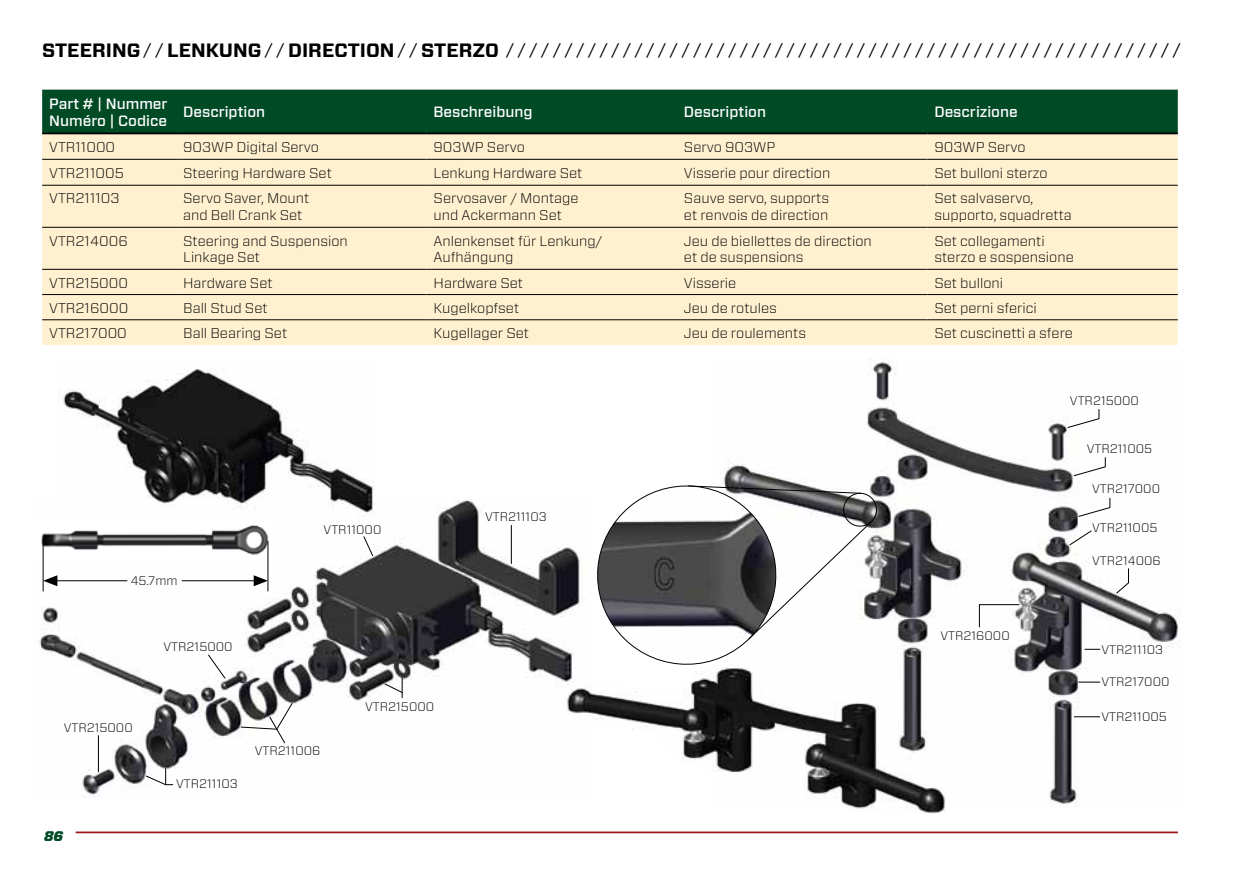
<style>
.page{position:relative;width:1241px;height:874px;background:#fff}
.page>*{position:absolute;margin:0;border:0;box-sizing:border-box;transform-origin:0 0}
.t1{font:700 19.25px "Forza";color:#000}
.t2{font:16.62px "Forza";color:#000}
.t3{font:500 14.88px/17.8px "Forza";color:#fff}
.t4{font:300 14px/16.8px "Forza";color:#000}
.t5{font:italic 900 14px "Forza";color:#004a26}
.t6{font:300 12.25px "Forza";color:#000}
.s1{font-weight:400;font-size:16.62px}
</style>
<div class="page">
<hr style="left:76px;top:831px;width:1101px;height:1px;background:#9c171a">
<img style="left:39px;top:500px;width:546px;height:295px">
<svg style="left:208px;top:654px;width:17px;height:24px"></svg>
<hr style="left:98px;top:735px;width:1px;height:36px;background:#000">
<svg style="left:146px;top:768px;width:27px;height:16px"></svg>
<svg style="left:240px;top:702px;width:53px;height:41px"></svg>
<svg style="left:384px;top:678px;width:19px;height:19px"></svg>
<svg style="left:363px;top:536px;width:10px;height:20px"></svg>
<hr style="left:511px;top:525px;width:1px;height:38px;background:#000">
<img style="left:58px;top:369px;width:316px;height:147px">
<img style="left:39px;top:520px;width:233px;height:38px">
<hr style="left:267px;top:541px;width:1px;height:49px;background:#000">
<hr style="left:43px;top:541px;width:1px;height:49px;background:#000">
<hr style="left:182px;top:580px;width:81px;height:1px;background:#000">
<svg style="left:254px;top:575px;width:14px;height:11px"></svg>
<svg style="left:43px;top:575px;width:14px;height:11px"></svg>
<hr style="left:49px;top:580px;width:78px;height:1px;background:#000">
<div style="left:42px;top:90px;width:1135px;height:42px;background:#004a26"></div>
<div style="left:42px;top:134px;width:1135px;height:211px;background:#fff1d0"></div>
<hr style="left:42px;top:132px;width:134px;height:2px;background:#000">
<hr style="left:176px;top:132px;width:250px;height:2px;background:#000">
<hr style="left:426px;top:132px;width:251px;height:2px;background:#000">
<hr style="left:677px;top:132px;width:250px;height:2px;background:#000">
<hr style="left:927px;top:132px;width:250px;height:2px;background:#000">
<hr style="left:42px;top:159px;width:134px;height:1px;background:#000">
<hr style="left:176px;top:159px;width:250px;height:1px;background:#000">
<hr style="left:426px;top:159px;width:251px;height:1px;background:#000">
<hr style="left:677px;top:159px;width:250px;height:1px;background:#000">
<hr style="left:927px;top:159px;width:250px;height:1px;background:#000">
<hr style="left:42px;top:185px;width:134px;height:1px;background:#000">
<hr style="left:176px;top:185px;width:250px;height:1px;background:#000">
<hr style="left:426px;top:185px;width:251px;height:1px;background:#000">
<hr style="left:677px;top:185px;width:250px;height:1px;background:#000">
<hr style="left:927px;top:185px;width:250px;height:1px;background:#000">
<hr style="left:42px;top:227px;width:134px;height:1px;background:#000">
<hr style="left:176px;top:227px;width:250px;height:1px;background:#000">
<hr style="left:426px;top:227px;width:251px;height:1px;background:#000">
<hr style="left:677px;top:227px;width:250px;height:1px;background:#000">
<hr style="left:927px;top:227px;width:250px;height:1px;background:#000">
<hr style="left:42px;top:269px;width:134px;height:1px;background:#000">
<hr style="left:176px;top:269px;width:250px;height:1px;background:#000">
<hr style="left:426px;top:269px;width:251px;height:1px;background:#000">
<hr style="left:677px;top:269px;width:250px;height:1px;background:#000">
<hr style="left:927px;top:269px;width:250px;height:1px;background:#000">
<hr style="left:42px;top:294px;width:134px;height:1px;background:#000">
<hr style="left:176px;top:294px;width:250px;height:1px;background:#000">
<hr style="left:426px;top:294px;width:251px;height:1px;background:#000">
<hr style="left:677px;top:294px;width:250px;height:1px;background:#000">
<hr style="left:927px;top:294px;width:250px;height:1px;background:#000">
<hr style="left:42px;top:319px;width:134px;height:1px;background:#000">
<hr style="left:176px;top:319px;width:250px;height:1px;background:#000">
<hr style="left:426px;top:319px;width:251px;height:1px;background:#000">
<hr style="left:677px;top:319px;width:250px;height:1px;background:#000">
<hr style="left:927px;top:319px;width:250px;height:1px;background:#000">
<img style="left:723px;top:358px;width:457px;height:448px">
<svg style="left:1067px;top:409px;width:32px;height:19px"></svg>
<svg style="left:1073px;top:457px;width:32px;height:19px"></svg>
<svg style="left:1078px;top:497px;width:32px;height:19px"></svg>
<svg style="left:1115px;top:568px;width:13px;height:25px"></svg>
<svg style="left:1069px;top:530px;width:22px;height:15px"></svg>
<svg style="left:1084px;top:648px;width:15px;height:1px"></svg>
<svg style="left:1078px;top:681px;width:21px;height:1px"></svg>
<svg style="left:1074px;top:716px;width:25px;height:1px"></svg>
<svg style="left:978px;top:604px;width:41px;height:23px"></svg>
<svg style="left:597px;top:482px;width:280px;height:180px"></svg>
<img style="left:565px;top:662px;width:382px;height:151px">
<h1 class="t1" style="left:42px;top:38px;width:14px">STEERING</h1>
<h1 class="t1" style="left:144px;top:38px;width:37px"><span class="s1">/ /</span>LENK</h1>
<h1 class="t1" style="left:219px;top:38px;width:142px">UNG <span class="s1">/ /</span>DIRECTION</h1>
<h1 class="t1" style="left:398px;top:38px;width:50px"><span class="s1">/ /</span>STERZO</h1>
<p class="t2" style="left:506px;top:38px;width:676px">/ / / / / / / / / / / / / / / / / / / / / / / / / / / / / / / / / / / / / / / / / / / / / / / / / / / / / / / / / /</p>
<p class="t3" style="left:49px;top:94px;width:120px">Part # | Nummer<br>Numéro | Codice</p>
<p class="t3" style="left:183px;top:103px;width:84px">Description</p>
<p class="t3" style="left:433px;top:103px;width:100px">Beschreibung</p>
<p class="t3" style="left:684px;top:103px;width:84px">Description</p>
<p class="t3" style="left:934px;top:103px;width:85px">Descrizione</p>
<p class="t4" style="left:49px;top:138px;width:68px">VTR11000</p>
<p class="t4" style="left:183px;top:138px;width:137px">903WP Digital Servo</p>
<p class="t4" style="left:433px;top:138px;width:93px">903WP Servo</p>
<p class="t4" style="left:684px;top:138px;width:93px">Servo 903WP</p>
<p class="t4" style="left:934px;top:138px;width:93px">903WP Servo</p>
<p class="t4" style="left:49px;top:164px;width:76px">VTR211005</p>
<p class="t4" style="left:183px;top:164px;width:150px">Steering Hardware Set</p>
<p class="t4" style="left:433px;top:164px;width:150px">Lenkung Hardware Set</p>
<p class="t4" style="left:684px;top:164px;width:148px">Visserie pour direction</p>
<p class="t4" style="left:934px;top:164px;width:115px">Set bulloni sterzo</p>
<p class="t4" style="left:49px;top:190px;width:72px">VTR211103</p>
<p class="t4" style="left:183px;top:190px;width:128px">Servo Saver, Mount and Bell Crank Set</p>
<p class="t4" style="left:433px;top:190px;width:146px">Servosaver / Montage und Ackermann Set</p>
<p class="t4" style="left:684px;top:190px;width:146px">Sauve servo, supports et renvois de direction</p>
<p class="t4" style="left:934px;top:190px;width:139px">Set salvaservo, supporto, squadretta</p>
<p class="t4" style="left:49px;top:232px;width:80px">VTR214006</p>
<p class="t4" style="left:183px;top:232px;width:166px">Steering and Suspension<br>Linkage Set</p>
<p class="t4" style="left:433px;top:232px;width:170px">Anlenkenset für Lenkung/<br>Aufhängung</p>
<p class="t4" style="left:684px;top:232px;width:189px">Jeu de biellettes de direction et de suspensions</p>
<p class="t4" style="left:934px;top:232px;width:141px">Set collegamenti sterzo e sospensione</p>
<p class="t4" style="left:49px;top:274px;width:80px">VTR215000</p>
<p class="t4" style="left:183px;top:274px;width:91px">Hardware Set</p>
<p class="t4" style="left:433px;top:274px;width:91px">Hardware Set</p>
<p class="t4" style="left:684px;top:274px;width:54px">Visserie</p>
<p class="t4" style="left:934px;top:274px;width:70px">Set bulloni</p>
<p class="t4" style="left:49px;top:299px;width:81px">VTR216000</p>
<p class="t4" style="left:183px;top:299px;width:86px">Ball Stud Set</p>
<p class="t4" style="left:433px;top:299px;width:87px">Kugelkopfset</p>
<p class="t4" style="left:684px;top:299px;width:94px">Jeu de rotules</p>
<p class="t4" style="left:934px;top:299px;width:104px">Set perni sferici</p>
<p class="t4" style="left:49px;top:324px;width:79px">VTR217000</p>
<p class="t4" style="left:183px;top:324px;width:105px">Ball Bearing Set</p>
<p class="t4" style="left:433px;top:324px;width:97px">Kugellager Set</p>
<p class="t4" style="left:684px;top:324px;width:123px">Jeu de roulements</p>
<p class="t4" style="left:934px;top:324px;width:140px">Set cuscinetti a sfere</p>
<p class="t6" style="left:131px;top:572px;width:48px">45.7mm</p>
<p class="t6" style="left:323px;top:521px;width:59px">VTR11000</p>
<p class="t6" style="left:64px;top:718px;width:71px">VTR215000</p>
<p class="t5" style="left:44px;top:826px;width:21px">86</p>
<p class="t6" style="left:163px;top:638px;width:71px">VTR215000</p>
<p class="t6" style="left:176px;top:775px;width:63px">VTR211103</p>
<p class="t6" style="left:255px;top:742px;width:67px">VTR211006</p>
<p class="t6" style="left:365px;top:697px;width:71px">VTR215000</p>
<p class="t6" style="left:485px;top:508px;width:63px">VTR211103</p>
<p class="t6" style="left:940px;top:626px;width:9px">vtr</p>
<p class="t6" style="left:963px;top:626px;width:48px">216000</p>
<p class="t6" style="left:1069px;top:392px;width:9px">vtr</p>
<p class="t6" style="left:1092px;top:392px;width:47px">215000</p>
<p class="t6" style="left:1086px;top:440px;width:9px">vtr</p>
<p class="t6" style="left:1109px;top:440px;width:44px">211005</p>
<p class="t6" style="left:1091px;top:480px;width:9px">vtr</p>
<p class="t6" style="left:1114px;top:480px;width:46px">217000</p>
<p class="t6" style="left:1091px;top:519px;width:9px">vtr</p>
<p class="t6" style="left:1114px;top:519px;width:44px">211005</p>
<p class="t6" style="left:1091px;top:552px;width:9px">vtr</p>
<p class="t6" style="left:1114px;top:552px;width:47px">214006</p>
<p class="t6" style="left:1101px;top:640px;width:9px">vtr</p>
<p class="t6" style="left:1124px;top:640px;width:40px">211103</p>
<p class="t6" style="left:1101px;top:673px;width:9px">vtr</p>
<p class="t6" style="left:1124px;top:673px;width:46px">217000</p>
<p class="t6" style="left:1101px;top:707px;width:9px">vtr</p>
<p class="t6" style="left:1124px;top:707px;width:44px">211005</p>
</div>
